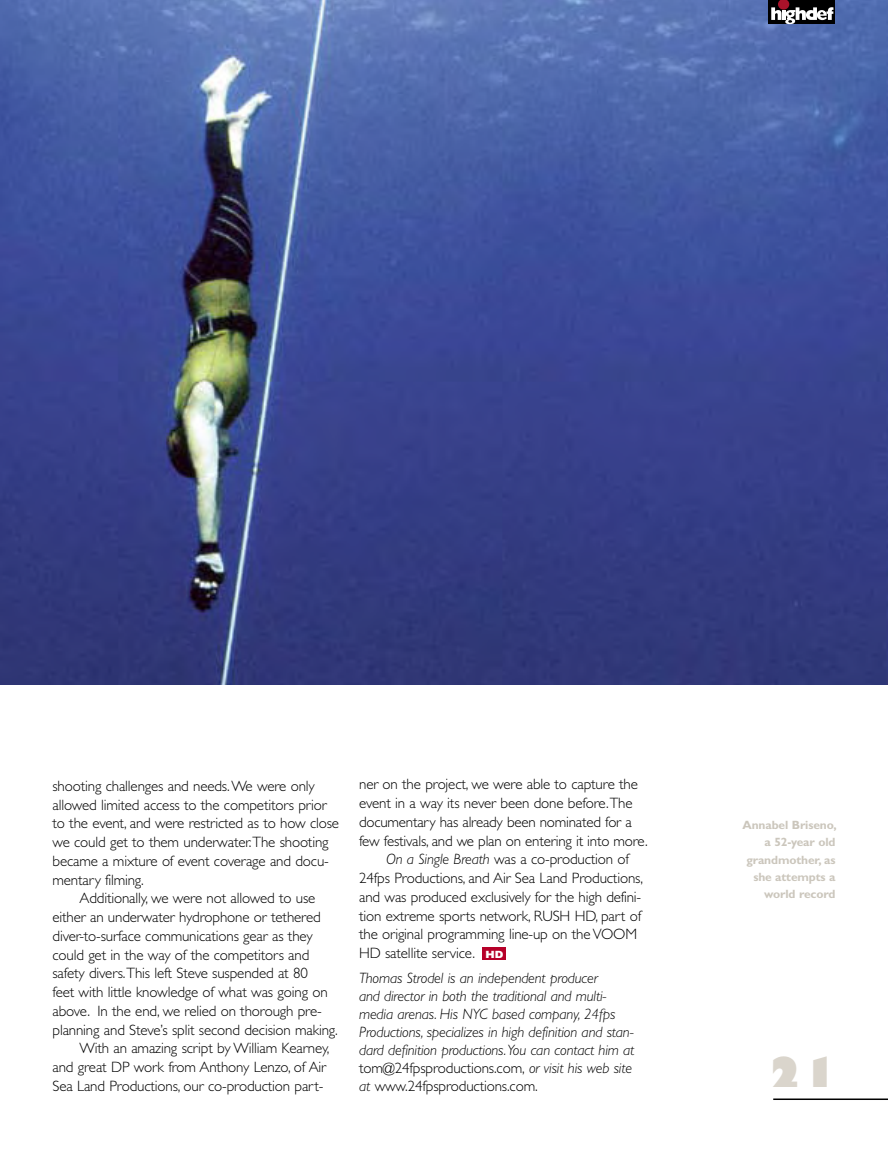
<style>
.page{position:relative;width:888px;height:1161px;background:#fff}
.page>*{position:absolute;margin:0;border:0;box-sizing:border-box;transform-origin:0 0}
.t1{font:800 40.5px "Gill Sans";color:#dad5cc}
.t2{font:300 15px "Gill Sans";letter-spacing:-.01em;color:#000}
.t3{font:italic 300 15px/18px "Gill Sans";letter-spacing:-.01em;color:#000}
.t4{font:700 12px/17.2px "Gill Sans";letter-spacing:-.01em;color:#cbc6bc;text-align:right}
.s1{font-style:italic}
.s2{font-weight:800;font-size:10.5px;color:#fff}
.s3{font-style:normal}
</style>
<div class="page">
<div style="left:483px;top:948px;width:23px;height:12px;background:#b60029"></div>
<img style="left:0;top:0;width:888px;height:684px">
<hr style="left:773px;top:1099px;width:115px;height:1px;background:#000">
<div style="left:768px;top:0;width:67px;height:24px;background:#000"></div>
<svg style="left:771px;top:0;width:62px;height:24px"></svg>
<p class="t2" style="left:53px;top:777px;width:264px">shooting challenges and needs. We were only</p>
<p class="t2" style="left:53px;top:796px;width:276px">allowed limited access to the competitors prior</p>
<p class="t2" style="left:53px;top:815px;width:288px">to the event, and were restricted as to how close</p>
<p class="t2" style="left:53px;top:834px;width:278px">we could get to them underwater. The shooting</p>
<p class="t2" style="left:53px;top:852px;width:278px">became a mixture of event coverage and docu-</p>
<p class="t2" style="left:52px;top:871px;width:93px">mentary filming.</p>
<p class="t2" style="left:80px;top:890px;width:237px">Additionally, we were not allowed to use</p>
<p class="t2" style="left:52px;top:909px;width:270px">either an underwater hydrophone or tethered</p>
<p class="t2" style="left:52px;top:927px;width:262px">diver-to-surface communications gear as they</p>
<p class="t2" style="left:52px;top:946px;width:258px">could get in the way of the competitors and</p>
<p class="t2" style="left:52px;top:965px;width:257px">safety divers. This left Steve suspended at 80</p>
<p class="t2" style="left:52px;top:984px;width:277px">feet with little knowledge of what was going on</p>
<p class="t2" style="left:52px;top:1002px;width:271px">above. In the end, we relied on thorough pre-</p>
<p class="t2" style="left:52px;top:1021px;width:287px">planning and Steve’s split second decision making.</p>
<p class="t2" style="left:80px;top:1040px;width:252px">With an amazing script by William Kearney,</p>
<p class="t2" style="left:52px;top:1059px;width:275px">and great DP work from Anthony Lenzo, of Air</p>
<p class="t2" style="left:52px;top:1077px;width:272px">Sea Land Productions, our co-production part-</p>
<p class="t2" style="left:359px;top:776px;width:280px">ner on the project, we were able to capture the</p>
<p class="t2" style="left:359px;top:795px;width:275px">event in a way its never been done before. The</p>
<p class="t2" style="left:359px;top:813px;width:274px">documentary has already been nominated for a</p>
<p class="t2" style="left:359px;top:832px;width:290px">few festivals, and we plan on entering it into more.</p>
<p class="t2" style="left:386px;top:851px;width:245px"><span class="s1">On a Single Breath</span> was a co-production of</p>
<p class="t2" style="left:359px;top:870px;width:285px">24fps Productions, and Air Sea Land Productions,</p>
<p class="t2" style="left:359px;top:888px;width:284px">and was produced exclusively for the high defini-</p>
<p class="t2" style="left:359px;top:907px;width:284px">tion extreme sports network, RUSH HD, part of</p>
<p class="t2" style="left:359px;top:926px;width:279px">the original programming line-up on the VOOM</p>
<p class="t2" style="left:359px;top:945px;width:146px">HD satellite service. <span class="s2">HD</span></p>
<p class="t3" style="left:359px;top:969px;width:277px">Thomas Strodel is an independent producer<br>and director in both the traditional and multi&shy;media arenas. His NYC based company, 24fps Productions, specializes in high definition and stan&shy;dard definition productions.You can contact him at <span class="s3">tom@24fpsproductions.com,</span> or visit his web site at <span class="s3">www.24fpsproductions.com.</span></p>
<p class="t4" style="left:742px;top:816px;width:96px">Annabel Briseno, a 52-year old grandmother, as she attempts a world record</p>
<h1 class="t1" style="left:768px;top:1047px;width:71px">21</h1>
</div>
